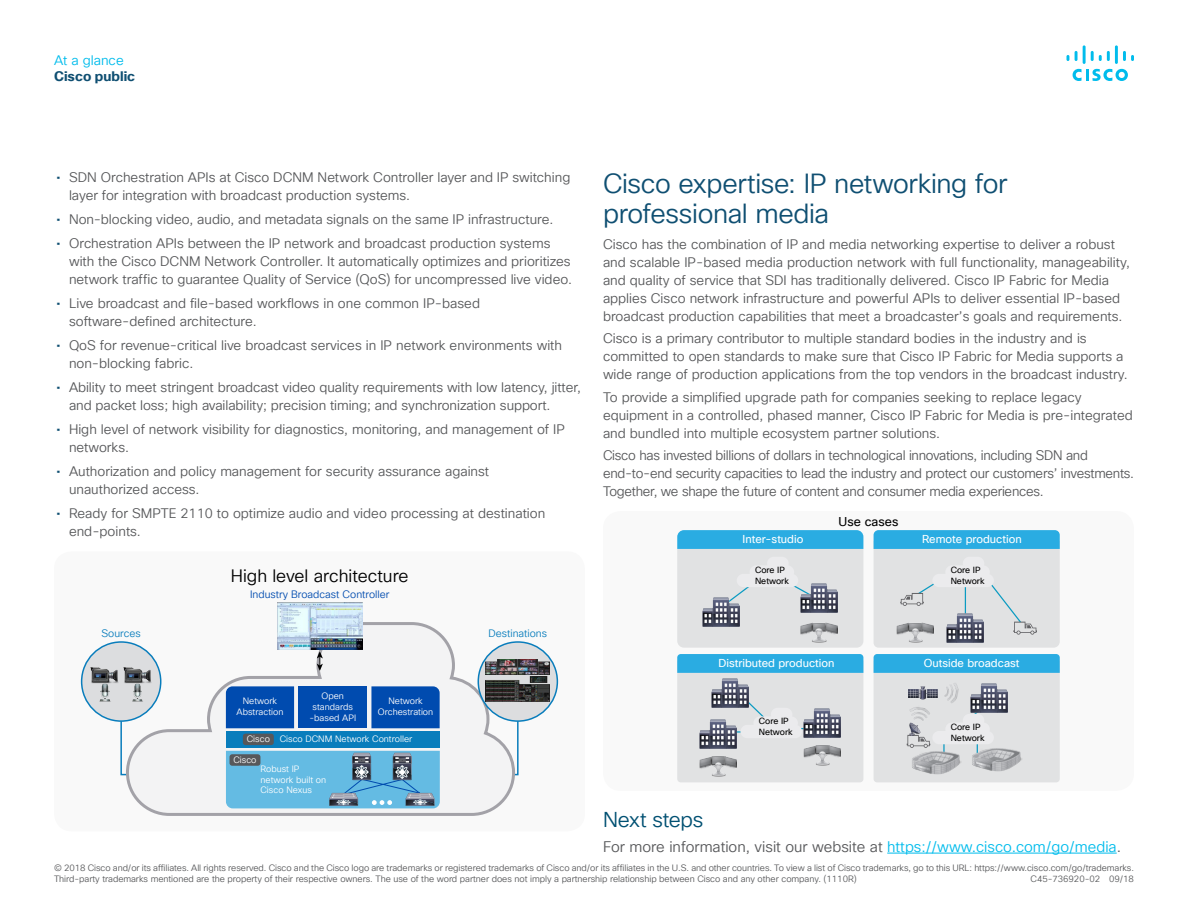
<style>
.page{position:relative;width:1188px;height:918px;background:#fff}
.page>*{position:absolute;margin:0;border:0;box-sizing:border-box;transform-origin:0 0}
.Subhead2_Indigo{font:27px/30px "Cisco Sans TT Light";letter-spacing:-.015em;color:#0f4f72}
.Subhead2_Blue{font:21px "Cisco Sans TT Light";letter-spacing:-.01em;color:#015072}
.t1{font:17.55px "Cisco Sans TT Light";color:#000}
.Body{font:15px "Cisco Sans TT Light";color:#57585a}
.Body-2{font:13.5px/18px "Cisco Sans TT Light";color:#57585a}
.Body-3{font:13.5px/18px "Cisco Sans TT Light";letter-spacing:-.02em;color:#57585a}
.t2{font:700 13.5px "Cisco Sans TT";color:#0f4f72}
.t3{font:13.5px "Cisco Sans TT Light";color:#01bcec}
.t4{font:12.45px "Cisco Sans TT";color:#000}
.t5{font:11.25px "Cisco Sans TT";color:#fff}
.t6{font:10.5px "Cisco Sans TT Light";color:#004baf}
.t7{font:10.5px "Cisco Sans TT Light";color:#097dbc}
.t8{font:9px/11.2px "Cisco Sans TT Light";letter-spacing:-.005em;color:#57585a}
.t9{font:9px/10.8px "Cisco Sans TT Light";color:#fff;text-align:center}
.t10{font:8.7px/10.5px "Cisco Sans TT";color:#000}
.s1{font-family:"Cisco Sans TT";color:#0f4f72}
.s2{color:#01bcec}
</style>
<div class="page">
<svg style="left:1073px;top:69px;width:55px;height:12px"></svg>
<svg style="left:1067px;top:55px;width:2px;height:6px"></svg>
<svg style="left:1075px;top:51px;width:3px;height:10px"></svg>
<hr style="left:1083px;top:45px;width:3px;height:19px;background:#01bcec">
<svg style="left:1091px;top:51px;width:19px;height:10px"></svg>
<hr style="left:1115px;top:45px;width:3px;height:19px;background:#01bcec">
<svg style="left:1123px;top:51px;width:11px;height:10px"></svg>
<div style="left:54px;top:551px;width:531px;height:280px;background:#f9f9f9;border-radius:18px"></div>
<svg style="left:120px;top:722px;width:4px;height:54px"></svg>
<svg style="left:517px;top:722px;width:2px;height:54px"></svg>
<svg style="left:124px;top:621px;width:393px;height:195px"></svg>
<img style="left:277px;top:603px;width:85px;height:47px">
<svg style="left:317px;top:651px;width:6px;height:20px"></svg>
<div style="left:82px;top:642px;width:79px;height:79px;background:#dcdddf;border-radius:50%"></div>
<div style="left:81px;top:641px;width:80px;height:81px;border:2px solid #097dbc;border-radius:50%"></div>
<div style="left:478px;top:642px;width:79px;height:79px;background:#dcdddf;border-radius:50%"></div>
<div style="left:478px;top:641px;width:80px;height:81px;border:2px solid #097dbc;border-radius:50%"></div>
<img style="left:99px;top:689px;width:12px;height:13px">
<img style="left:91px;top:667px;width:28px;height:22px">
<img style="left:132px;top:689px;width:11px;height:13px">
<img style="left:124px;top:667px;width:28px;height:22px">
<img style="left:486px;top:677px;width:64px;height:25px">
<img style="left:486px;top:659px;width:64px;height:15px">
<div style="left:226px;top:731px;width:214px;height:17px;background:#097dbc"></div>
<div style="left:226px;top:686px;width:68px;height:42px;background:#004baf"></div>
<div style="left:299px;top:686px;width:68px;height:42px;background:#004baf"></div>
<div style="left:371px;top:686px;width:69px;height:42px;background:#004baf"></div>
<svg style="left:226px;top:751px;width:214px;height:57px;background:#65b0d4"></svg>
<div style="left:243px;top:734px;width:31px;height:11px;background:#57585a;border-radius:3px"></div>
<div style="left:230px;top:754px;width:30px;height:12px;background:#57585a;border-radius:3px"></div>
<hr style="left:887px;top:853px;width:230px;height:1px;background:#01bcec">
<div style="left:603px;top:511px;width:531px;height:280px;background:#f9f9f9;border-radius:18px"></div>
<svg style="left:874px;top:530px;width:186px;height:118px;background:#bcd2dc"></svg>
<svg style="left:874px;top:654px;width:186px;height:128px;background:#bbcfd9"></svg>
<svg style="left:677px;top:530px;width:186px;height:118px;background:#b8ced9"></svg>
<svg style="left:677px;top:654px;width:186px;height:128px;background:#b6cad5"></svg>
<p class="t3" style="left:54px;top:51px;width:71px">At a glance</p>
<p class="t2" style="left:54px;top:67px;width:83px">Cisco public</p>
<p class="Body-2" style="left:69px;top:169px;width:503px;text-indent:-13px"><span class="s1">•</span> SDN Orchestration APIs at Cisco DCNM Network Controller layer and IP switching layer for integration with broadcast production systems.</p>
<p class="Body-2" style="left:56px;top:211px;width:498px"><span class="s1">•</span> Non-blocking video, audio, and metadata signals on the same IP infrastructure.</p>
<p class="Body-2" style="left:69px;top:235px;width:504px;text-indent:-13px"><span class="s1">•</span> Orchestration APIs between the IP network and broadcast production systems with the Cisco DCNM Network Controller. It automatically optimizes and prioritizes network traffic to guarantee Quality of Service (QoS) for uncompressed live video.</p>
<p class="Body-2" style="left:69px;top:295px;width:413px;text-indent:-13px"><span class="s1">•</span> Live broadcast and file-based workflows in one common IP-based software-defined architecture.</p>
<p class="Body-2" style="left:69px;top:337px;width:495px;text-indent:-13px"><span class="s1">•</span> QoS for revenue-critical live broadcast services in IP network environments with non-blocking fabric.</p>
<p class="Body-2" style="left:69px;top:379px;width:514px;text-indent:-13px"><span class="s1">•</span> Ability to meet stringent broadcast video quality requirements with low latency, jitter, and packet loss; high availability; precision timing; and synchronization support.</p>
<p class="Body-2" style="left:69px;top:421px;width:497px;text-indent:-13px"><span class="s1">•</span> High level of network visibility for diagnostics, monitoring, and management of IP networks.</p>
<p class="Body-2" style="left:69px;top:463px;width:422px;text-indent:-13px"><span class="s1">•</span> Authorization and policy management for security assurance against unauthorized access.</p>
<p class="Body-2" style="left:69px;top:505px;width:478px;text-indent:-13px"><span class="s1">•</span> Ready for SMPTE 2110 to optimize audio and video processing at destination end-points.</p>
<p class="t1" style="left:231px;top:564px;width:179px">High level architecture</p>
<p class="t6" style="left:250px;top:587px;width:141px">Industry Broadcast Controller</p>
<p class="t7" style="left:101px;top:627px;width:41px">Sources</p>
<p class="t7" style="left:489px;top:627px;width:60px">Destinations</p>
<p class="t9" style="left:237px;top:696px;width:48px">Network<br>Abstraction</p>
<p class="t9" style="left:309px;top:691px;width:48px">Open standards -based API</p>
<p class="t9" style="left:378px;top:696px;width:57px">Network<br>Orchestration</p>
<p class="t9" style="left:280px;top:734px;width:134px">Cisco DCNM Network Controller</p>
<p class="t9" style="left:260px;top:763px;width:67px;text-align:left">Robust IP network built on<br>Cisco Nexus</p>
<p class="t9" style="left:247px;top:734px;width:25px">Cisco</p>
<p class="t9" style="left:233px;top:754px;width:25px">Cisco</p>
<p class="Subhead2_Indigo" style="left:603px;top:169px;width:406px">Cisco expertise: IP networking for professional media</p>
<p class="Body-2" style="left:603px;top:235px;width:528px">Cisco has the combination of IP and media networking expertise to deliver a robust and scalable IP-based media production network with full functionality, manageability, and quality of service that SDI has traditionally delivered. Cisco IP Fabric for Media applies Cisco network infrastructure and powerful APIs to deliver essential IP-based broadcast production capabilities that meet a broadcaster’s goals and requirements.</p>
<p class="Body-2" style="left:603px;top:330px;width:526px">Cisco is a primary contributor to multiple standard bodies in the industry and is committed to open standards to make sure that Cisco IP Fabric for Media supports a wide range of production applications from the top vendors in the broadcast industry.</p>
<p class="Body-2" style="left:603px;top:388px;width:531px">To provide a simplified upgrade path for companies seeking to replace legacy equipment in a controlled, phased manner, Cisco IP Fabric for Media is pre-integrated and bundled into multiple ecosystem partner solutions.</p>
<p class="Body-3" style="left:603px;top:447px;width:533px">Cisco has invested billions of dollars in technological innovations, including SDN and end-to-end security capacities to lead the industry and protect our customers’ investments.<br>Together, we shape the future of content and consumer media experiences.</p>
<p class="t4" style="left:839px;top:513px;width:61px">Use cases</p>
<p class="t5" style="left:743px;top:532px;width:62px">Inter-studio</p>
<p class="t5" style="left:922px;top:532px;width:101px">Remote production</p>
<p class="t10" style="left:951px;top:565px;width:35px">Core IP<br>Network</p>
<p class="t10" style="left:755px;top:565px;width:35px">Core IP<br>Network</p>
<p class="t5" style="left:719px;top:656px;width:118px">Distributed production</p>
<p class="t5" style="left:924px;top:656px;width:97px">Outside broadcast</p>
<p class="t10" style="left:759px;top:716px;width:35px">Core IP<br>Network</p>
<p class="t10" style="left:951px;top:722px;width:35px">Core IP<br>Network</p>
<p class="Subhead2_Blue" style="left:603px;top:806px;width:102px">Next steps</p>
<p class="Body" style="left:603px;top:837px;width:520px">For more information, visit our website at <span class="s2">https://www.cisco.com/go/media</span>.</p>
<p class="t8" style="left:54px;top:863px;width:1082px">© 2018 Cisco and/or its affiliates. All rights reserved. Cisco and the Cisco logo are trademarks or registered trademarks of Cisco and/or its affiliates in the U.S. and other countries. To view a list of Cisco trademarks, go to this URL: https://www.cisco.com/go/trademarks.<br>Third-party trademarks mentioned are the property of their respective owners. The use of the word partner does not imply a partnership relationship between Cisco and any other company. (1110R)</p>
<p class="t8" style="left:1031px;top:874px;width:105px">C45-736920-02 09/18</p>
</div>
